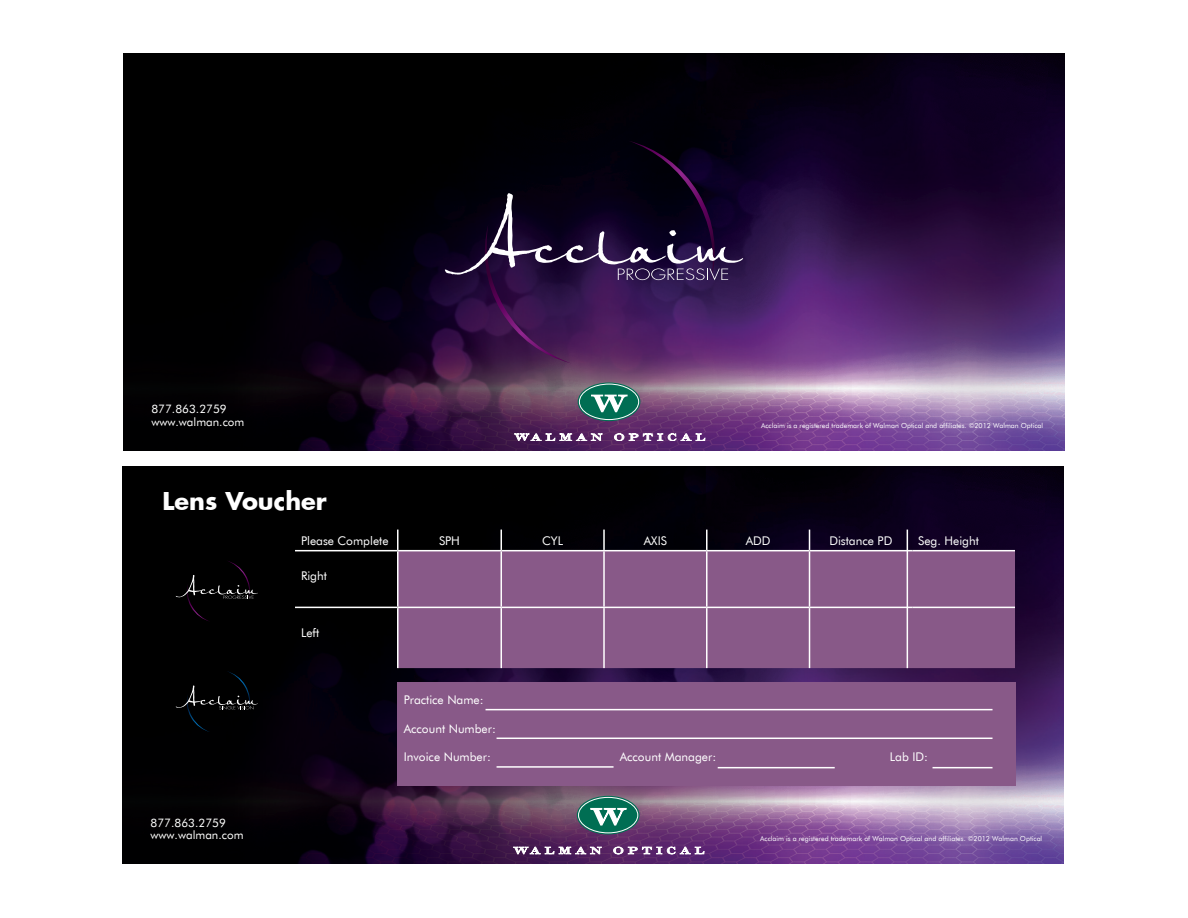
<style>
.page{position:relative;width:1188px;height:918px;background:#fff}
.page>*{position:absolute;margin:0;border:0;box-sizing:border-box;transform-origin:0 0}
.t1{font:700 24px "Futura";color:#fff}
.t2{font:12px "Futura BT";color:#fff}
.t3{font:11.55px/12.8px "Futura BT";color:#fff}
.t4{font:6.9px "Futura BT";color:#fff}
</style>
<div class="page">
<img style="left:123px;top:53px;width:941px;height:398px">
<svg style="left:481px;top:141px;width:237px;height:222px;background:#2b103c"></svg>
<svg style="left:445px;top:193px;width:298px;height:87px;background:#271a3a"></svg>
<svg style="left:514px;top:433px;width:89px;height:8px"></svg>
<svg style="left:614px;top:433px;width:91px;height:8px"></svg>
<svg style="left:578px;top:383px;width:62px;height:38px"></svg>
<div style="left:579px;top:384px;width:60px;height:36px;background:#006e53;border-radius:50%"></div>
<div style="left:579px;top:384px;width:60px;height:36px;border:1px solid #fff;border-radius:50%"></div>
<svg style="left:591px;top:394px;width:37px;height:19px"></svg>
<img style="left:123px;top:467px;width:940px;height:397px">
<svg style="left:513px;top:846px;width:89px;height:8px"></svg>
<svg style="left:613px;top:847px;width:91px;height:7px"></svg>
<svg style="left:577px;top:796px;width:63px;height:38px"></svg>
<div style="left:579px;top:797px;width:59px;height:36px;background:#006e53;border-radius:50%"></div>
<div style="left:578px;top:797px;width:60px;height:36px;border:1px solid #fff;border-radius:50%"></div>
<svg style="left:590px;top:807px;width:37px;height:19px"></svg>
<svg style="left:176px;top:560px;width:82px;height:62px;background:#0a0809"></svg>
<svg style="left:176px;top:671px;width:82px;height:61px;background:#090a0b"></svg>
<div style="left:399px;top:551px;width:616px;height:117px;background:#885988"></div>
<hr style="left:397px;top:530px;width:2px;height:20px;background:#fff">
<svg style="left:501px;top:530px;width:1px;height:20px"></svg>
<hr style="left:603px;top:530px;width:2px;height:20px;background:#fff">
<hr style="left:706px;top:530px;width:2px;height:20px;background:#fff">
<svg style="left:809px;top:530px;width:1px;height:20px"></svg>
<hr style="left:295px;top:550px;width:103px;height:1px;background:#fff">
<hr style="left:398px;top:550px;width:103px;height:1px;background:#fff">
<hr style="left:397px;top:551px;width:2px;height:56px;background:#fff">
<hr style="left:501px;top:550px;width:103px;height:1px;background:#fff">
<hr style="left:501px;top:551px;width:1px;height:56px;background:#fff">
<hr style="left:604px;top:550px;width:103px;height:1px;background:#fff">
<hr style="left:603px;top:551px;width:2px;height:56px;background:#fff">
<hr style="left:707px;top:550px;width:103px;height:1px;background:#fff">
<hr style="left:706px;top:551px;width:2px;height:56px;background:#fff">
<hr style="left:810px;top:550px;width:102px;height:1px;background:#fff">
<hr style="left:809px;top:551px;width:1px;height:56px;background:#fff">
<hr style="left:912px;top:550px;width:103px;height:1px;background:#fff">
<hr style="left:295px;top:607px;width:103px;height:1px;background:#fff">
<hr style="left:398px;top:607px;width:103px;height:1px;background:#fff">
<hr style="left:397px;top:608px;width:2px;height:60px;background:#fff">
<hr style="left:501px;top:607px;width:103px;height:1px;background:#fff">
<hr style="left:501px;top:608px;width:1px;height:60px;background:#fff">
<hr style="left:604px;top:607px;width:103px;height:1px;background:#fff">
<hr style="left:603px;top:608px;width:2px;height:60px;background:#fff">
<hr style="left:707px;top:607px;width:103px;height:1px;background:#fff">
<hr style="left:706px;top:608px;width:2px;height:60px;background:#fff">
<hr style="left:810px;top:607px;width:102px;height:1px;background:#fff">
<hr style="left:809px;top:608px;width:1px;height:60px;background:#fff">
<hr style="left:912px;top:607px;width:103px;height:1px;background:#fff">
<hr style="left:907px;top:530px;width:1px;height:138px;background:#fff">
<div style="left:398px;top:683px;width:618px;height:103px;background:#885988"></div>
<hr style="left:486px;top:709px;width:507px;height:1px;background:#fff">
<hr style="left:497px;top:738px;width:496px;height:1px;background:#fff">
<hr style="left:497px;top:766px;width:117px;height:2px;background:#fff">
<hr style="left:718px;top:767px;width:117px;height:1px;background:#fff">
<hr style="left:933px;top:767px;width:60px;height:1px;background:#fff">
<h3 class="t3" style="left:151px;top:403px;width:95px">877.863.2759 www.walman.com</h3>
<p class="t4" style="left:761px;top:421px;width:284px">Acclaim is a registered trademark of Walman Optical and affiliates. ©2012 Walman Optical</p>
<h1 class="t1" style="left:163px;top:484px;width:166px">Lens Voucher</h1>
<h2 class="t2" style="left:301px;top:533px;width:89px">Please Complete</h2>
<h2 class="t2" style="left:439px;top:533px;width:22px">SPH</h2>
<h2 class="t2" style="left:542px;top:533px;width:23px">CYL</h2>
<h2 class="t2" style="left:644px;top:533px;width:25px">AXIS</h2>
<h2 class="t2" style="left:746px;top:533px;width:26px">ADD</h2>
<h2 class="t2" style="left:829px;top:533px;width:64px">Distance PD</h2>
<h2 class="t2" style="left:918px;top:533px;width:62px">Seg. Height</h2>
<h2 class="t2" style="left:301px;top:569px;width:27px">Right</h2>
<h2 class="t2" style="left:301px;top:625px;width:20px">Left</h2>
<h3 class="t3" style="left:151px;top:816px;width:95px">877.863.2759 www.walman.com</h3>
<h2 class="t2" style="left:404px;top:692px;width:81px">Practice Name:</h2>
<h2 class="t2" style="left:404px;top:721px;width:94px">Account Number:</h2>
<h2 class="t2" style="left:404px;top:750px;width:89px">Invoice Number:</h2>
<h2 class="t2" style="left:620px;top:750px;width:98px">Account Manager:</h2>
<h2 class="t2" style="left:890px;top:750px;width:40px">Lab ID:</h2>
<p class="t4" style="left:760px;top:834px;width:284px">Acclaim is a registered trademark of Walman Optical and affiliates. ©2012 Walman Optical</p>
</div>
